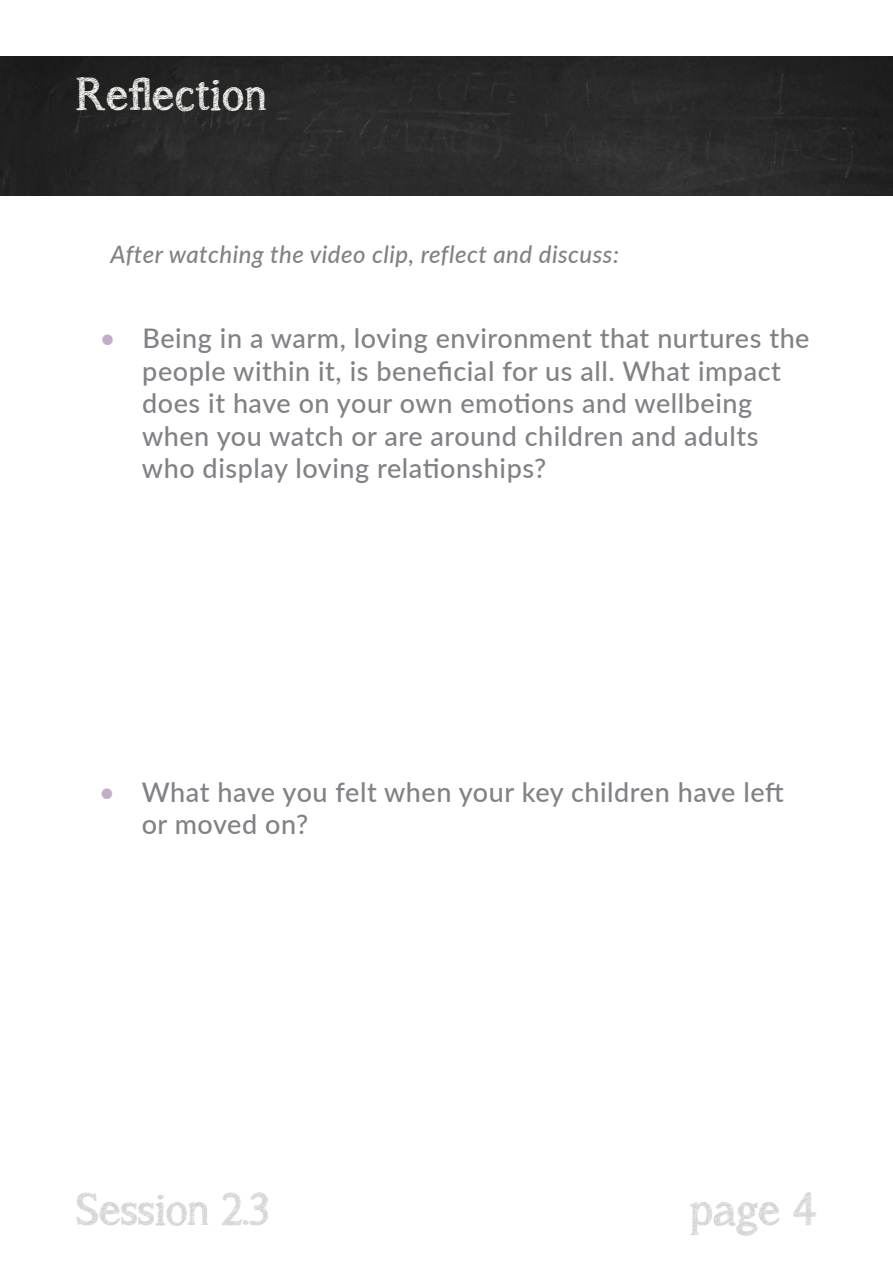
<style>
.page{position:relative;width:893px;height:1263px;background:#fff}
.page>*{position:absolute;margin:0;border:0;box-sizing:border-box;transform-origin:0 0}
.t1{font:45px "asongforjennifer";color:#d1d3d4}
.t2{font:45px "asongforjennifer";letter-spacing:.02em;color:#f4f4f0}
.t3{font:500 27px/32.4px "Lato";letter-spacing:.02em;color:#808285}
.t4{font:italic 500 24px "Lato";letter-spacing:.02em;color:#808285}
.s1{color:#c4adc9}
</style>
<div class="page">
<img style="left:0;top:56px;width:893px;height:140px">
<h1 class="t2" style="left:77px;top:67px;width:191px">Reflection</h1>
<p class="t4" style="left:111px;top:237px;width:510px">After watching the video clip, reflect and discuss:</p>
<p class="t3" style="left:142px;top:321px;width:669px;text-indent:-42px"><span class="s1">•</span> Being in a warm, loving environment that nurtures the people within it, is beneficial for us all. What impact does it have on your own emotions and wellbeing when you watch or are around children and adults who display loving relationships?</p>
<p class="t3" style="left:142px;top:775px;width:644px;text-indent:-42px"><span class="s1">•</span> What have you felt when your key children have left or moved on?</p>
<h1 class="t1" style="left:77px;top:1182px;width:194px">Session 2.3</h1>
<h1 class="t1" style="left:690px;top:1182px;width:128px">page 4</h1>
</div>
